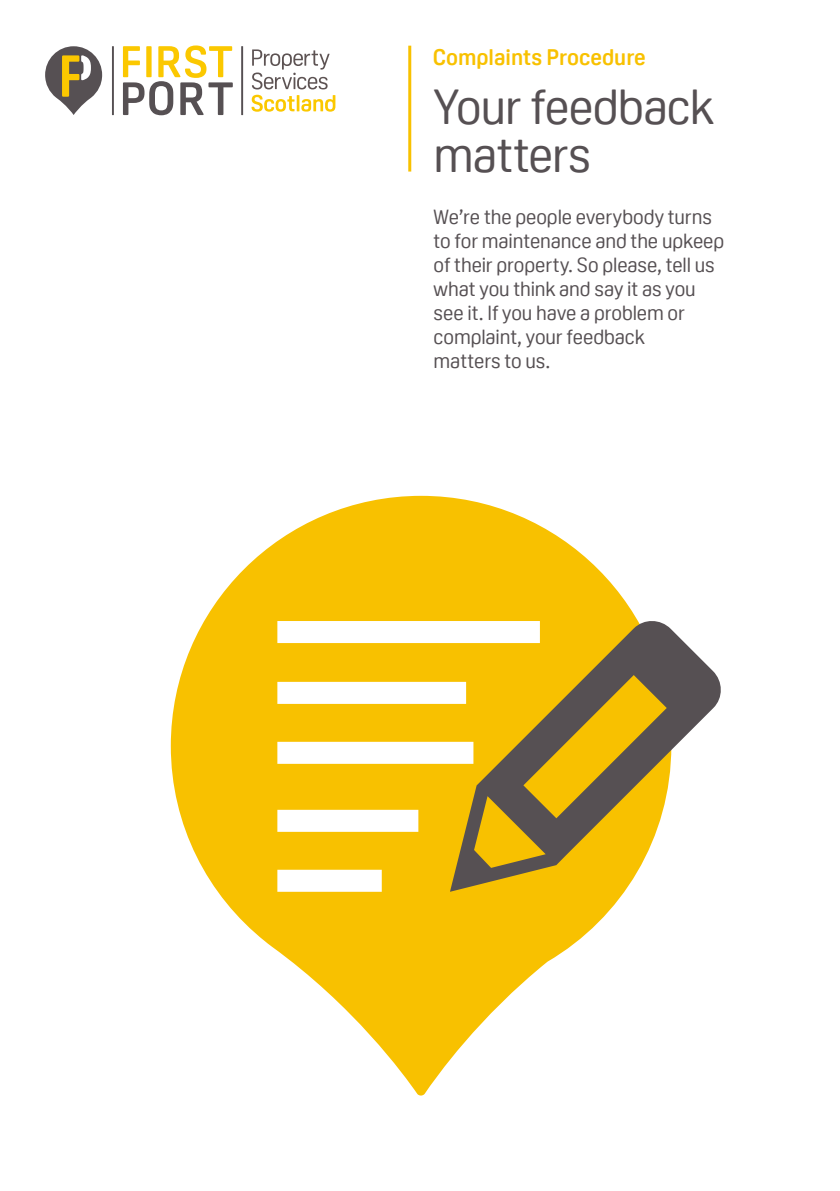
<style>
.page{position:relative;width:840px;height:1191px;background:#fff}
.page>*{position:absolute;margin:0;border:0;box-sizing:border-box;transform-origin:0 0}
.t1{font:48px/48px "Oscine";letter-spacing:-.015em;color:#565053}
.t2{font:700 22px "Oscine";color:#f8c100}
.t3{font:20px/24px "Oscine";letter-spacing:-.005em;color:#565053}
</style>
<div class="page">
<hr style="left:408px;top:46px;width:3px;height:125px;background:#f8c100">
<svg style="left:171px;top:496px;width:465px;height:599px;fill:#f8c100"></svg>
<svg style="left:449px;top:618px;width:272px;height:273px"></svg>
<div style="left:277px;top:621px;width:262px;height:22px;background:#fff"></div>
<div style="left:277px;top:682px;width:189px;height:22px;background:#fff"></div>
<div style="left:277px;top:742px;width:196px;height:22px;background:#fff"></div>
<div style="left:277px;top:810px;width:141px;height:22px;background:#fff"></div>
<div style="left:277px;top:869px;width:104px;height:22px;background:#fff"></div>
<svg style="left:241px;top:46px;width:2px;height:69px"></svg>
<svg style="left:45px;top:46px;width:57px;height:69px"></svg>
<svg style="left:112px;top:46px;width:2px;height:69px"></svg>
<svg style="left:123px;top:45px;width:110px;height:70px"></svg>
<svg style="left:251px;top:95px;width:84px;height:17px"></svg>
<svg style="left:252px;top:49px;width:77px;height:40px"></svg>
<p class="t2" style="left:432px;top:45px;width:214px">Complaints Procedure</p>
<h1 class="t1" style="left:433px;top:83px;width:281px">Your feedback matters</h1>
<p class="t3" style="left:433px;top:205px;width:292px">We’re the people everybody turns to for maintenance and the upkeep of their property. So please, tell us what you think and say it as you see it. If you have a problem or complaint, your feedback<br>matters to us.</p>
</div>
